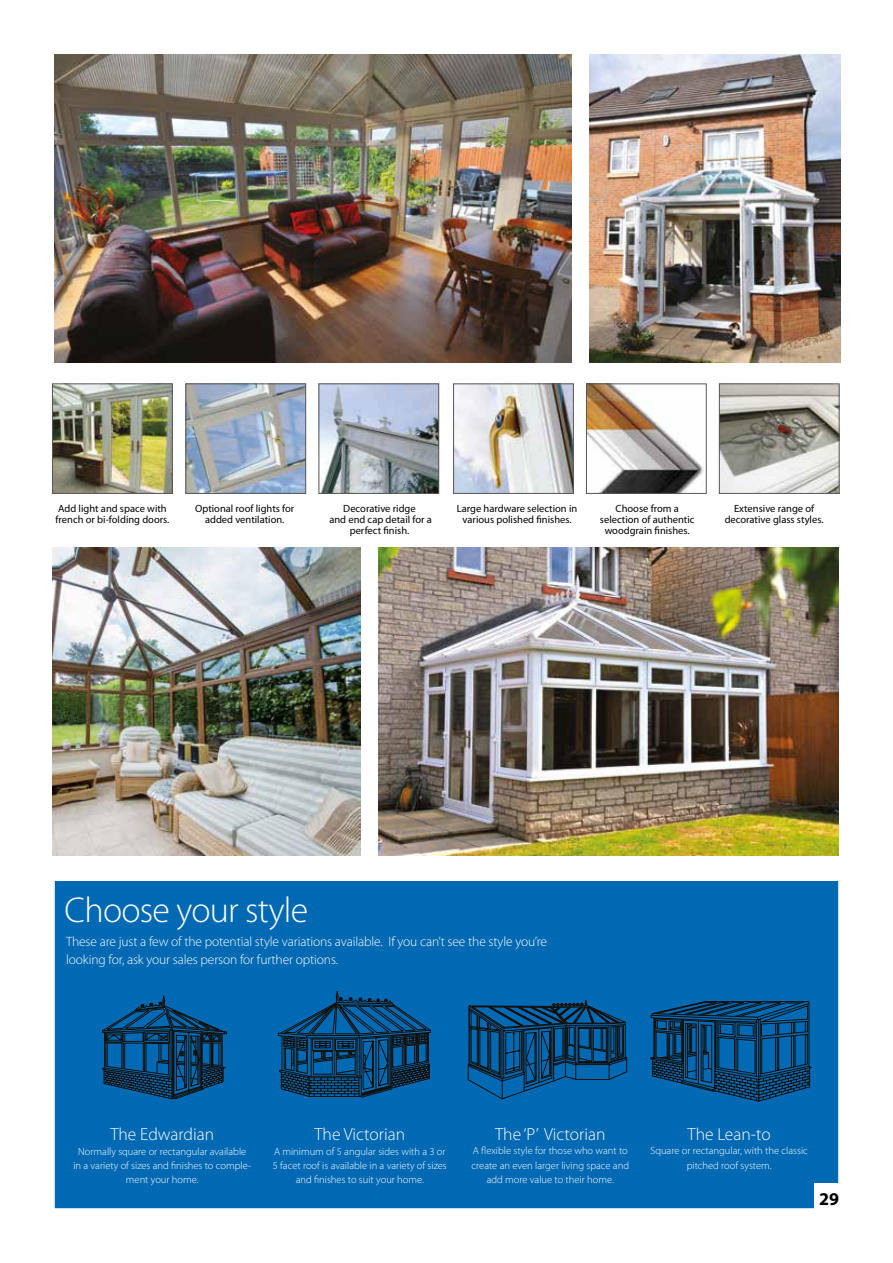
<style>
.page{position:relative;width:893px;height:1263px;background:#fff}
.page>*{position:absolute;margin:0;border:0;box-sizing:border-box;transform-origin:0 0}
.t1{font:300 36px "Myriad Pro";letter-spacing:-.02em;color:#fff}
.t2{font:700 18px "Myriad Pro";color:#000}
.t3{font:300 17.55px "Myriad Pro";color:#fff}
.t4{font:300 13.5px/18px "Myriad Pro";letter-spacing:-.01em;color:#fff}
.t5{font:300 10.5px/14.4px "Myriad Pro";color:#fff;text-align:center}
.t6{font:10.5px/10.8px "Myriad Pro";color:#000;text-align:center}
</style>
<div class="page">
<img style="left:321px;top:386px;width:116px;height:106px">
<div style="left:319px;top:384px;width:120px;height:110px;border:1px solid #575756"></div>
<img style="left:588px;top:386px;width:115px;height:106px">
<div style="left:586px;top:384px;width:121px;height:110px;border:1px solid #575756"></div>
<img style="left:455px;top:386px;width:117px;height:106px">
<div style="left:453px;top:384px;width:121px;height:110px;border:1px solid #575756"></div>
<img style="left:54px;top:386px;width:117px;height:106px">
<div style="left:52px;top:384px;width:121px;height:110px;border:1px solid #575756"></div>
<img style="left:721px;top:386px;width:116px;height:106px">
<div style="left:719px;top:384px;width:120px;height:110px;border:1px solid #575756"></div>
<img style="left:188px;top:386px;width:116px;height:106px">
<div style="left:186px;top:384px;width:120px;height:110px;border:1px solid #575756"></div>
<img style="left:589px;top:54px;width:251px;height:308px">
<img style="left:54px;top:54px;width:517px;height:308px">
<img style="left:379px;top:547px;width:460px;height:308px">
<img style="left:52px;top:547px;width:308px;height:308px">
<div style="left:54px;top:880px;width:785px;height:329px;background:#0069b4;border:1px solid #fff"></div>
<svg style="left:102px;top:995px;width:125px;height:104px"></svg>
<svg style="left:277px;top:991px;width:154px;height:107px"></svg>
<svg style="left:467px;top:1000px;width:161px;height:99px"></svg>
<svg style="left:650px;top:1001px;width:162px;height:100px"></svg>
<div style="left:814px;top:1183px;width:26px;height:27px;background:#fff"></div>
<p class="t6" style="left:56px;top:503px;width:115px;text-align:left">Add light and space with french or bi-folding doors.</p>
<p class="t6" style="left:195px;top:503px;width:101px">Optional roof lights for added ventilation.</p>
<p class="t6" style="left:329px;top:503px;width:104px">Decorative ridge<br>and end cap detail for a perfect finish.</p>
<p class="t6" style="left:457px;top:503px;width:122px">Large hardware selection in various polished finishes.</p>
<p class="t6" style="left:600px;top:503px;width:96px">Choose from a selection of authentic woodgrain finishes.</p>
<p class="t6" style="left:725px;top:503px;width:100px">Extensive range of decorative glass styles.</p>
<h1 class="t1" style="left:65px;top:888px;width:245px">Choose your style</h1>
<p class="t4" style="left:66px;top:932px;width:482px">These are just a few of the potential style variations available. If you can’t see the style you’re looking for, ask your sales person for further options.</p>
<h3 class="t3" style="left:110px;top:1124px;width:105px">The Edwardian</h3>
<p class="t5" style="left:73px;top:1144px;width:179px">Normally square or rectangular available in a variety of sizes and finishes to comple&shy;ment your home.</p>
<h3 class="t3" style="left:315px;top:1124px;width:92px">The Victorian</h3>
<p class="t5" style="left:273px;top:1144px;width:176px">A minimum of 5 angular sides with a 3 or<br>5 facet roof is available in a variety of sizes and finishes to suit your home.</p>
<h3 class="t3" style="left:495px;top:1124px;width:112px">The ‘P’ Victorian</h3>
<p class="t5" style="left:472px;top:1143px;width:159px">A flexible style for those who want to create an even larger living space and add more value to their home.</p>
<h3 class="t3" style="left:688px;top:1124px;width:85px">The Lean-to</h3>
<p class="t5" style="left:650px;top:1143px;width:159px">Square or rectangular, with the classic pitched roof system.</p>
<h2 class="t2" style="left:819px;top:1187px;width:21px">29</h2>
</div>
